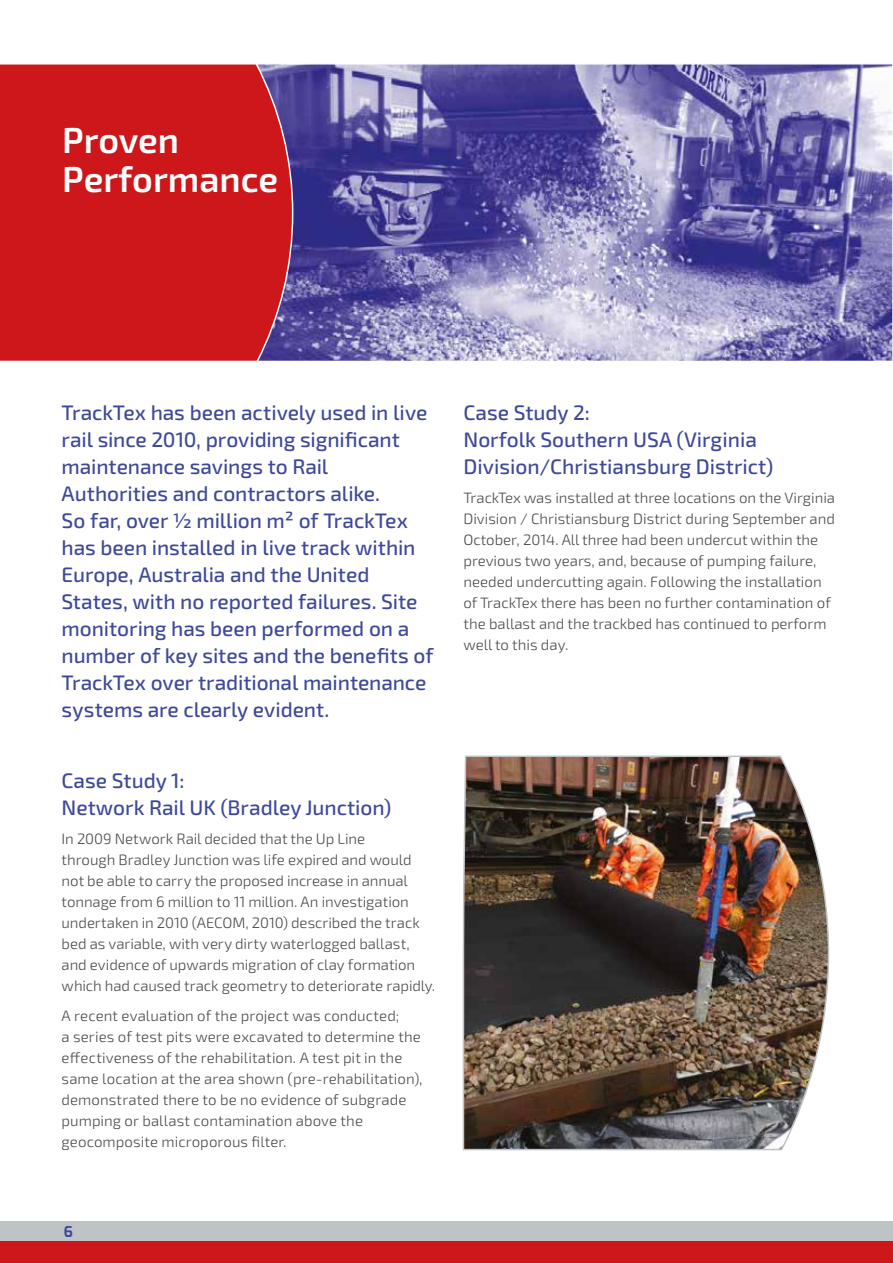
<style>
.page{position:relative;width:893px;height:1263px;background:#fff}
.page>*{position:absolute;margin:0;border:0;box-sizing:border-box;transform-origin:0 0}
.t1{font:600 36px/39px "Exo 2.0";color:#fff}
.t2{font:500 21px/27px "Exo 2.0";color:#3e4999}
.t3{font:300 15px/21px "Exo 2.0";color:#4a4a49}
.t4{font:700 15px "Exo";color:#3e4999}
</style>
<div class="page">
<div style="left:0;top:1221px;width:893px;height:21px;background:#bec3c6"></div>
<div style="left:0;top:1242px;width:893px;height:21px;background:#cd171a"></div>
<svg style="left:294px;top:64px;width:597px;height:297px;background:#7c77b2"></svg>
<div style="left:0;top:64px;width:294px;height:297px;background:#cd171a"></div>
<img style="left:462px;top:755px;width:368px;height:396px">
<svg style="left:891px;top:64px;width:2px;height:297px"></svg>
<h1 class="t1" style="left:62px;top:121px;width:217px">Proven<br>Performance</h1>
<p class="t2" style="left:62px;top:399px;width:373px">TrackTex has been actively used in live rail since 2010, providing significant maintenance savings to Rail Authorities and contractors alike.<br>So far, over ½ million m² of TrackTex has been installed in live track within Europe, Australia and the United States, with no reported failures. Site monitoring has been performed on a number of key sites and the benefits of TrackTex over traditional maintenance systems are clearly evident.</p>
<h2 class="t2" style="left:62px;top:767px;width:331px">Case Study 1:<br>Network Rail UK (Bradley Junction)</h2>
<p class="t3" style="left:62px;top:829px;width:375px">In 2009 Network Rail decided that the Up Line<br>through Bradley Junction was life expired and would not be able to carry the proposed increase in annual tonnage from 6 million to 11 million. An investigation undertaken in 2010 (AECOM, 2010) described the track bed as variable, with very dirty waterlogged ballast, and evidence of upwards migration of clay formation which had caused track geometry to deteriorate rapidly.</p>
<p class="t3" style="left:62px;top:1005px;width:362px">A recent evaluation of the project was conducted;<br>a series of test pits were excavated to determine the effectiveness of the rehabilitation. A test pit in the same location at the area shown (pre-rehabilitation), demonstrated there to be no evidence of subgrade pumping or ballast contamination above the geocomposite microporous filter.</p>
<h2 class="t2" style="left:463px;top:399px;width:311px">Case Study 2:<br>Norfolk Southern USA (Virginia<br>Division/Christiansburg District)</h2>
<p class="t3" style="left:463px;top:488px;width:373px">TrackTex was installed at three locations on the Virginia Division / Christiansburg District during September and October, 2014. All three had been undercut within the previous two years, and, because of pumping failure, needed undercutting again. Following the installation of TrackTex there has been no further contamination of the ballast and the trackbed has continued to perform well to this day.</p>
<p class="t4" style="left:64px;top:1221px;width:11px">6</p>
</div>
